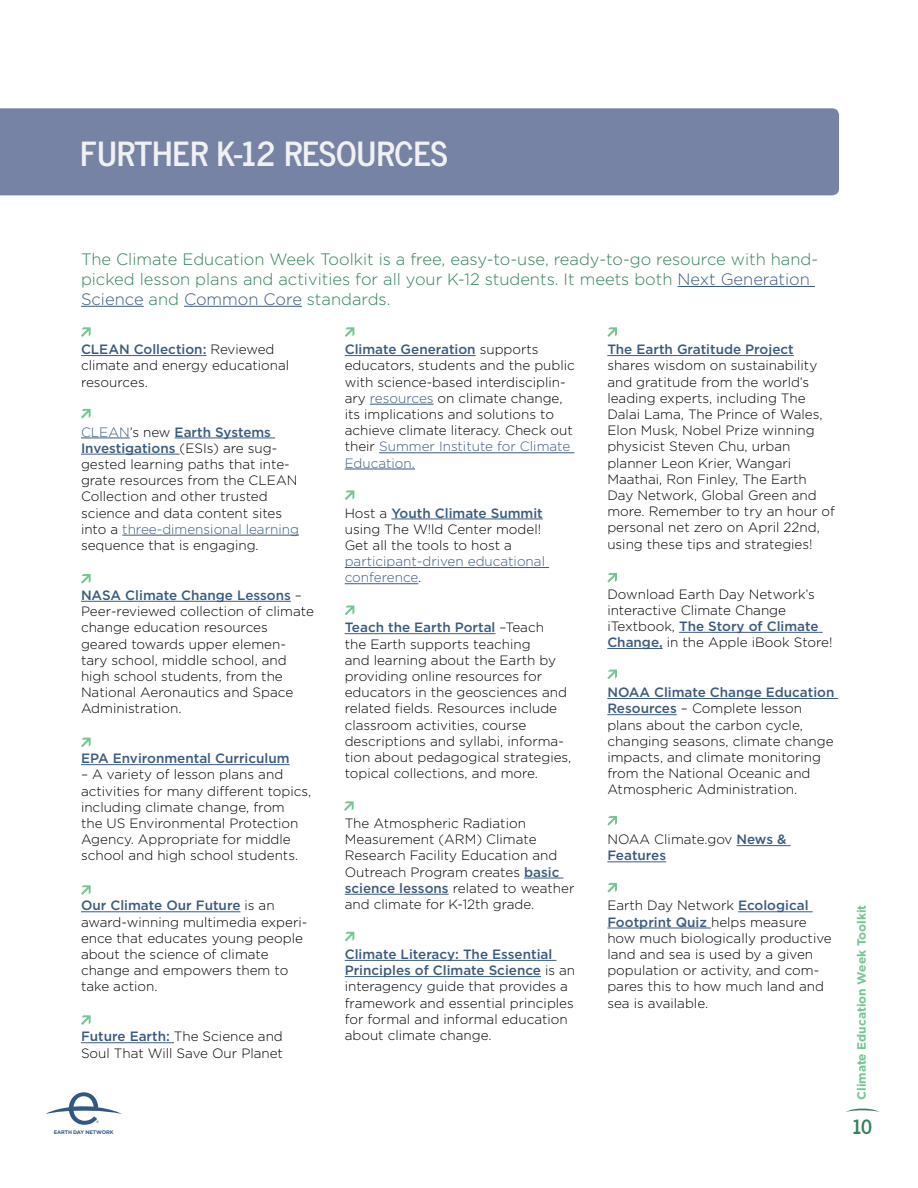
<style>
.page{position:relative;width:918px;height:1188px;background:#fff}
.page>*{position:absolute;margin:0;border:0;box-sizing:border-box;transform-origin:0 0}
.t1{font:700 33px "News Cycle";color:#f1f1f3}
.t2{font:700 19.5px "News Cycle";color:#30825a}
.t3{font:300 16.5px/19.8px "Gotham";color:#30825a}
.t4{font:300 13.5px/16.2px "Gotham";color:#000}
.t5{font:500 13.5px "Gotham";color:#3a5b7f}
.t6{font:300 13.5px/16.2px "Gotham";color:#3a5b7f}
.t7{font:700 12px "Gotham";color:#75c593}
.t8{font:700 5.25px "Gotham";letter-spacing:-.025em;color:#325781}
.t9{font:700 3.45px "Gotham";color:#325781}
.s1{color:#3a5b7f}
.s2{font-weight:500;color:#3a5b7f}
.s3{color:#000}
</style>
<div class="page">
<svg style="left:45px;top:1092px;width:77px;height:33px"></svg>
<svg style="left:846px;top:1109px;width:33px;height:3px"></svg>
<div style="left:0;top:108px;width:839px;height:87px;background:#7783a4"></div>
<hr style="left:81px;top:355px;width:122px;height:1px;background:#3a5b7f">
<hr style="left:81px;top:438px;width:49px;height:1px;background:#3a5b7f">
<hr style="left:175px;top:438px;width:100px;height:1px;background:#3a5b7f">
<hr style="left:81px;top:454px;width:99px;height:1px;background:#3a5b7f">
<hr style="left:122px;top:535px;width:177px;height:1px;background:#3a5b7f">
<hr style="left:81px;top:601px;width:210px;height:1px;background:#3a5b7f">
<hr style="left:81px;top:764px;width:209px;height:1px;background:#3a5b7f">
<hr style="left:81px;top:911px;width:159px;height:1px;background:#3a5b7f">
<hr style="left:81px;top:1042px;width:89px;height:1px;background:#3a5b7f">
<hr style="left:345px;top:355px;width:131px;height:1px;background:#3a5b7f">
<hr style="left:370px;top:404px;width:64px;height:1px;background:#3a5b7f">
<hr style="left:379px;top:452px;width:195px;height:1px;background:#3a5b7f">
<hr style="left:345px;top:469px;width:70px;height:1px;background:#3a5b7f">
<hr style="left:391px;top:519px;width:152px;height:1px;background:#3a5b7f">
<hr style="left:345px;top:567px;width:204px;height:1px;background:#3a5b7f">
<hr style="left:345px;top:583px;width:73px;height:1px;background:#3a5b7f">
<hr style="left:345px;top:633px;width:151px;height:1px;background:#3a5b7f">
<hr style="left:524px;top:878px;width:39px;height:1px;background:#3a5b7f">
<hr style="left:345px;top:894px;width:104px;height:1px;background:#3a5b7f">
<hr style="left:345px;top:960px;width:211px;height:1px;background:#3a5b7f">
<hr style="left:345px;top:976px;width:196px;height:1px;background:#3a5b7f">
<hr style="left:607px;top:355px;width:187px;height:1px;background:#3a5b7f">
<hr style="left:679px;top:632px;width:144px;height:1px;background:#3a5b7f">
<hr style="left:607px;top:648px;width:52px;height:1px;background:#3a5b7f">
<hr style="left:607px;top:698px;width:231px;height:1px;background:#3a5b7f">
<hr style="left:607px;top:714px;width:70px;height:1px;background:#3a5b7f">
<hr style="left:736px;top:845px;width:55px;height:1px;background:#3a5b7f">
<hr style="left:607px;top:862px;width:59px;height:1px;background:#3a5b7f">
<hr style="left:738px;top:911px;width:75px;height:1px;background:#3a5b7f">
<hr style="left:607px;top:928px;width:104px;height:1px;background:#3a5b7f">
<hr style="left:678px;top:286px;width:137px;height:1px;background:#3a5b7f">
<hr style="left:81px;top:306px;width:63px;height:1px;background:#3a5b7f">
<hr style="left:184px;top:306px;width:118px;height:1px;background:#3a5b7f">
<svg style="left:81px;top:327px;width:10px;height:10px"></svg>
<svg style="left:81px;top:409px;width:10px;height:9px"></svg>
<svg style="left:81px;top:574px;width:10px;height:10px"></svg>
<svg style="left:81px;top:738px;width:10px;height:9px"></svg>
<svg style="left:81px;top:885px;width:10px;height:10px"></svg>
<svg style="left:81px;top:1015px;width:10px;height:10px"></svg>
<svg style="left:345px;top:327px;width:9px;height:10px"></svg>
<svg style="left:345px;top:490px;width:9px;height:10px"></svg>
<svg style="left:345px;top:606px;width:9px;height:9px"></svg>
<svg style="left:344px;top:801px;width:10px;height:10px"></svg>
<svg style="left:345px;top:932px;width:9px;height:9px"></svg>
<svg style="left:607px;top:883px;width:10px;height:10px"></svg>
<svg style="left:607px;top:816px;width:10px;height:10px"></svg>
<svg style="left:607px;top:670px;width:10px;height:9px"></svg>
<svg style="left:607px;top:573px;width:10px;height:10px"></svg>
<svg style="left:607px;top:327px;width:10px;height:10px"></svg>
<h1 class="t1" style="left:80px;top:125px;width:369px">FURTHER K-12 RESOURCES</h1>
<p class="t3" style="left:81px;top:249px;width:739px">The Climate Education Week Toolkit is a free, easy-to-use, ready-to-go resource with hand&shy;picked lesson plans and activities for all your K-12 students. It meets both <span class="s1">Next Generation<br>Science</span> and <span class="s1">Common Core</span> standards.</p>
<p class="t4" style="left:81px;top:341px;width:210px"><span class="s2">CLEAN Collection:</span> Reviewed climate and energy educational resources.</p>
<p class="t4" style="left:81px;top:423px;width:219px"><span class="s1">CLEAN</span>’s new <span class="s2">Earth Systems<br>Investigations</span> (ESIs) are sug&shy;gested learning paths that inte&shy;grate resources from the CLEAN<br>Collection and other trusted science and data content sites into a <span class="s1">three-dimensional learning </span>sequence that is engaging.</p>
<p class="t4" style="left:81px;top:587px;width:234px"><span class="s2">NASA Climate Change Lessons</span> –<br>Peer-reviewed collection of climate change education resources geared towards upper elemen&shy;tary school, middle school, and high school students, from the<br>National Aeronautics and Space<br>Administration.</p>
<p class="t5" style="left:81px;top:750px;width:210px">EPA Environmental Curriculum</p>
<p class="t4" style="left:81px;top:766px;width:232px">– A variety of lesson plans and activities for many different topics, including climate change, from<br>the US Environmental Protection Agency. Appropriate for middle school and high school students.</p>
<p class="t4" style="left:81px;top:897px;width:228px"><span class="s2">Our Climate Our Future</span> is an award-winning multimedia experi&shy;ence that educates young people about the science of climate change and empowers them to take action.</p>
<p class="t4" style="left:81px;top:1028px;width:204px"><span class="s2">Future Earth:</span> The Science and<br>Soul That Will Save Our Planet</p>
<p class="t9" style="left:96px;top:1120px;width:4px">®</p>
<p class="t8" style="left:54px;top:1130px;width:61px">EARTH DAY NETWORK</p>
<p class="t4" style="left:345px;top:341px;width:232px"><span class="s2">Climate Generation</span> supports educators, students and the public with science-based interdisciplin&shy;ary <span class="s1">resources</span> on climate change, its implications and solutions to achieve climate literacy. Check out their <span class="s1">Summer Institute for Climate<br>Education.</span></p>
<p class="t4" style="left:345px;top:504px;width:200px">Host a <span class="s2">Youth Climate Summit </span>using The W!ld Center model!<br>Get all the tools to host a</p>
<p class="t6" style="left:345px;top:553px;width:202px">participant-driven educational conference<span class="s3">.</span></p>
<p class="t4" style="left:345px;top:619px;width:228px"><span class="s2">Teach the Earth Portal</span> –Teach<br>the Earth supports teaching<br>and learning about the Earth by providing online resources for educators in the geosciences and related fields. Resources include classroom activities, course descriptions and syllabi, informa&shy;tion about pedagogical strategies, topical collections, and more.</p>
<p class="t4" style="left:345px;top:815px;width:231px">The Atmospheric Radiation<br>Measurement (ARM) Climate<br>Research Facility Education and<br>Outreach Program creates <span class="s2">basic science lessons</span> related to weather and climate for K-12th grade.</p>
<p class="t4" style="left:345px;top:946px;width:232px"><span class="s2">Climate Literacy: The Essential<br>Principles of Climate Science</span> is an interagency guide that provides a framework and essential principles for formal and informal education about climate change.</p>
<p class="t5" style="left:607px;top:341px;width:188px">The Earth Gratitude Project</p>
<p class="t4" style="left:607px;top:357px;width:229px">shares wisdom on sustainability and gratitude from the world’s leading experts, including The<br>Dalai Lama, The Prince of Wales,<br>Elon Musk, Nobel Prize winning physicist Steven Chu, urban planner Leon Krier, Wangari<br>Maathai, Ron Finley, The Earth<br>Day Network, Global Green and more. Remember to try an hour of personal net zero on April 22nd, using these tips and strategies!</p>
<p class="t4" style="left:607px;top:585px;width:227px">Download Earth Day Network’s interactive Climate Change iTextbook, <span class="s2">The Story of Climate<br>Change,</span> in the Apple iBook Store!</p>
<p class="t4" style="left:607px;top:684px;width:229px"><span class="s2">NOAA Climate Change Education<br>Resources</span> – Complete lesson plans about the carbon cycle, changing seasons, climate change impacts, and climate monitoring from the National Oceanic and<br>Atmospheric Administration.</p>
<p class="t4" style="left:607px;top:831px;width:181px">NOAA Climate.gov <span class="s2">News &amp;<br>Features</span></p>
<p class="t4" style="left:607px;top:897px;width:226px">Earth Day Network <span class="s2">Ecological<br>Footprint Quiz</span> helps measure how much biologically productive land and sea is used by a given population or activity, and com&shy;pares this to how much land and sea is available.</p>
<p class="t7" style="left:853px;top:1100px;width:197px;rotate:-90deg">Climate Education Week Toolkit</p>
<h2 class="t2" style="left:853px;top:1110px;width:21px">10</h2>
</div>
